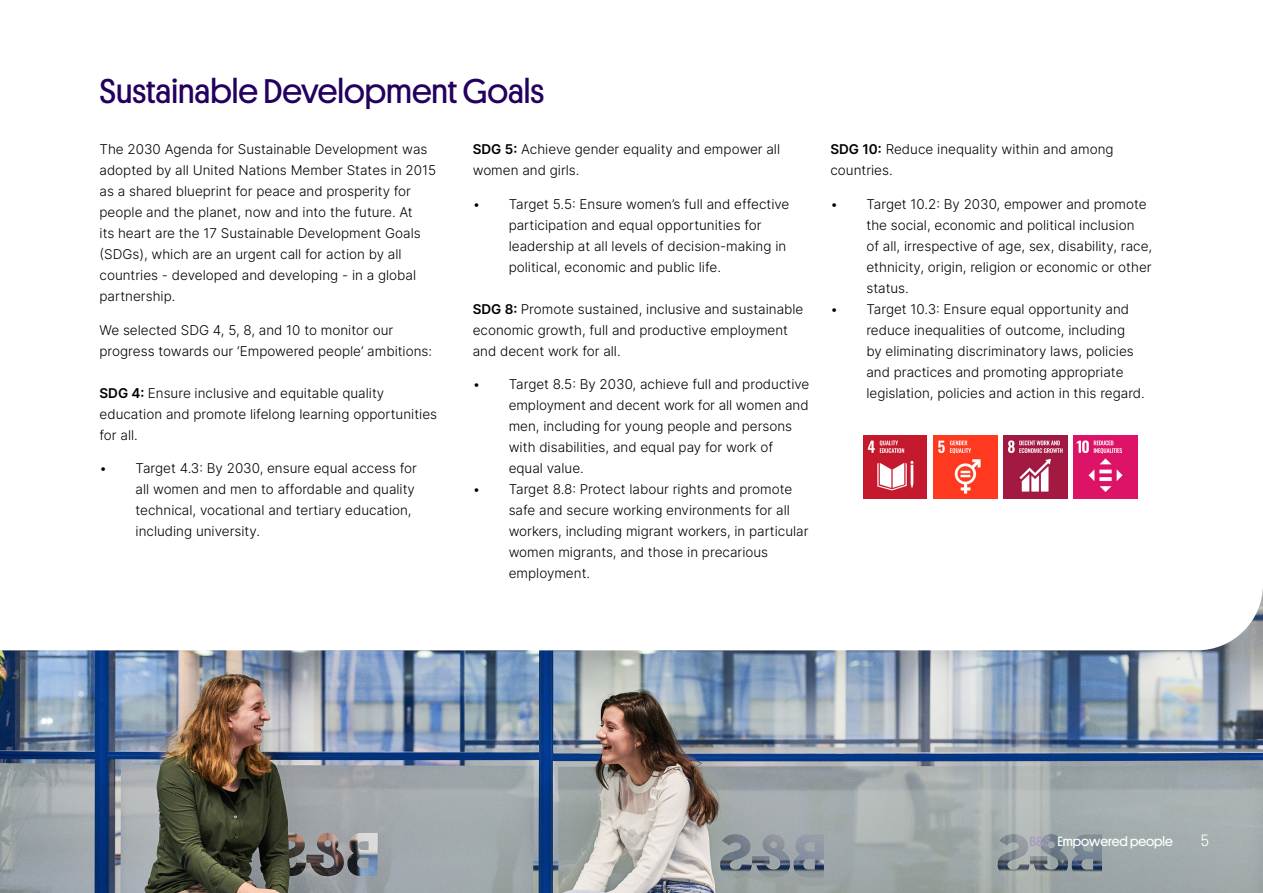
<style>
.page{position:relative;width:1263px;height:893px;background:#fff}
.page>*{position:absolute;margin:0;border:0;box-sizing:border-box;transform-origin:0 0}
.t1{font:34.5px "Platform";color:#24005e}
.t2{font:300 16.5px "Platform";color:#fff}
.t3{font:13.5px/21px "Inter";color:#000}
.t4{font:13.5px "Platform";color:#fff}
.s1{color:#a799be}
</style>
<div class="page">
<img style="left:0;top:650px;width:1263px;height:243px">
<img style="left:863px;top:435px;width:64px;height:64px">
<img style="left:933px;top:435px;width:64px;height:64px">
<img style="left:1003px;top:435px;width:64px;height:64px">
<img style="left:1074px;top:435px;width:63px;height:64px">
<h1 class="t1" style="left:100px;top:67px;width:446px">Sustainable Development Goals</h1>
<p class="t3" style="left:473px;top:138px;width:309px">SDG 5: Achieve gender equality and empower all women and girls.</p>
<p class="t3" style="left:509px;top:193px;width:282px;text-indent:-36px">• Target 5.5: Ensure women’s full and effective participation and equal opportunities for leadership at all levels of decision-making in political, economic and public life.</p>
<p class="t3" style="left:473px;top:298px;width:332px">SDG 8: Promote sustained, inclusive and sustainable economic growth, full and productive employment and decent work for all.</p>
<p class="t3" style="left:509px;top:374px;width:302px;text-indent:-36px">• Target 8.5: By 2030, achieve full and productive employment and decent work for all women and men, including for young people and persons with disabilities, and equal pay for work of equal value.</p>
<p class="t3" style="left:509px;top:479px;width:301px;text-indent:-36px">• Target 8.8: Protect labour rights and promote safe and secure working environments for all workers, including migrant workers, in particular women migrants, and those in precarious employment.</p>
<p class="t3" style="left:100px;top:138px;width:338px">The 2030 Agenda for Sustainable Development was adopted by all United Nations Member States in 2015 as a shared blueprint for peace and prosperity for people and the planet, now and into the future. At<br>its heart are the 17 Sustainable Development Goals (SDGs), which are an urgent call for action by all countries - developed and developing - in a global partnership.</p>
<p class="t3" style="left:100px;top:319px;width:334px">We selected SDG 4, 5, 8, and 10 to monitor our progress towards our ‘Empowered people’ ambitions:</p>
<p class="t3" style="left:100px;top:382px;width:339px">SDG 4: Ensure inclusive and equitable quality education and promote lifelong learning opportunities for all.</p>
<p class="t3" style="left:136px;top:458px;width:283px;text-indent:-36px">• Target 4.3: By 2030, ensure equal access for all women and men to affordable and quality technical, vocational and tertiary education, including university.</p>
<p class="t3" style="left:830px;top:138px;width:285px">SDG 10: Reduce inequality within and among countries.</p>
<p class="t3" style="left:866px;top:193px;width:287px;text-indent:-36px">• Target 10.2: By 2030, empower and promote the social, economic and political inclusion<br>of all, irrespective of age, sex, disability, race, ethnicity, origin, religion or economic or other status.</p>
<p class="t3" style="left:866px;top:298px;width:280px;text-indent:-36px">• Target 10.3: Ensure equal opportunity and reduce inequalities of outcome, including<br>by eliminating discriminatory laws, policies and practices and promoting appropriate legislation, policies and action in this regard.</p>
<p class="t4" style="left:1029px;top:832px;width:145px"><span class="s1">B&amp;S</span> Empowered people</p>
<p class="t2" style="left:1201px;top:828px;width:9px">5</p>
</div>
